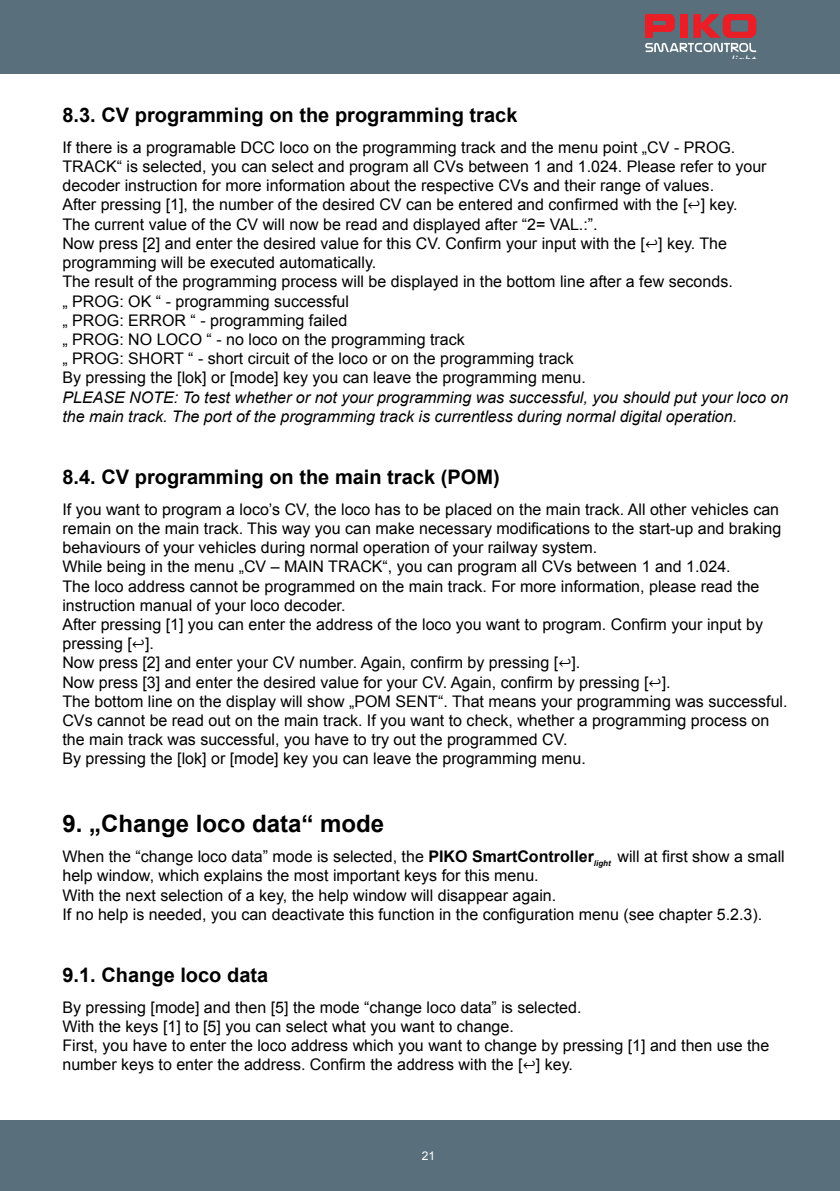
<style>
.page{position:relative;width:840px;height:1191px;background:#fff}
.page>*{position:absolute;margin:0;border:0;box-sizing:border-box;transform-origin:0 0}
.t1{font:700 24px "Arial";color:#000}
.t2{font:700 20px "Arial";color:#000}
.t3{font:16px/19.2px "Arial";color:#000}
.t4{font:italic 16px/19.2px "Arial";color:#000}
.t5{font:12px "Arial";color:#fff}
.t6{font:italic 11.4px "Frutiger LT Std";color:#fff}
.s1{font-family:"Cambria Math"}
.s2{font-weight:700}
</style>
<div class="page">
<div style="left:0;top:1120px;width:839px;height:71px;background:#596f7b"></div>
<div style="left:0;top:0;width:839px;height:74px;background:#596f7b"></div>
<svg style="left:645px;top:14px;width:110px;height:38px"></svg>
<p class="t6" style="left:730px;top:53px;width:26px">light</p>
<p class="t2" style="left:62px;top:102px;width:456px">8.3. CV programming on the programming track</p>
<p class="t3" style="left:62px;top:138px;width:705px">If there is a programable DCC loco on the programming track and the menu point „CV - PROG.<br>TRACK“ is selected, you can select and program all CVs between 1 and 1.024. Please refer to your decoder instruction for more information about the respective CVs and their range of values.<br>After pressing [1], the number of the desired CV can be entered and confirmed with the [<span class="s1">↩</span>] key.<br>The current value of the CV will now be read and displayed after “2= VAL.:”.<br>Now press [2] and enter the desired value for this CV. Confirm your input with the [<span class="s1">↩</span>] key. The programming will be executed automatically.<br>The result of the programming process will be displayed in the bottom line after a few seconds.<br>„ PROG: OK “ - programming successful<br>„ PROG: ERROR “ - programming failed<br>„ PROG: NO LOCO “ - no loco on the programming track<br>„ PROG: SHORT “ - short circuit of the loco or on the programming track<br>By pressing the [lok] or [mode] key you can leave the programming menu.</p>
<p class="t4" style="left:62px;top:387px;width:727px">PLEASE NOTE: To test whether or not your programming was successful, you should put your loco on the main track. The port of the programming track is currentless during normal digital operation.</p>
<p class="t2" style="left:62px;top:464px;width:438px">8.4. CV programming on the main track (POM)</p>
<p class="t3" style="left:62px;top:500px;width:726px">If you want to program a loco’s CV, the loco has to be placed on the main track. All other vehicles can remain on the main track. This way you can make necessary modifications to the start-up and braking behaviours of your vehicles during normal operation of your railway system.<br>While being in the menu „CV – MAIN TRACK“, you can program all CVs between 1 and 1.024.<br>The loco address cannot be programmed on the main track. For more information, please read the instruction manual of your loco decoder.<br>After pressing [1] you can enter the address of the loco you want to program. Confirm your input by pressing [<span class="s1">↩</span>].<br>Now press [2] and enter your CV number. Again, confirm by pressing [<span class="s1">↩</span>].<br>Now press [3] and enter the desired value for your CV. Again, confirm by pressing [<span class="s1">↩</span>].<br>The bottom line on the display will show „POM SENT“. That means your programming was successful.<br>CVs cannot be read out on the main track. If you want to check, whether a programming process on the main track was successful, you have to try out the programmed CV.<br>By pressing the [lok] or [mode] key you can leave the programming menu.</p>
<h1 class="t1" style="left:62px;top:807px;width:323px">9. „Change loco data“ mode</h1>
<p class="t3" style="left:62px;top:847px;width:723px">When the “change loco data” mode is selected, the <span class="s2">PIKO SmartController</span><sub>light</sub> will at first show a small help window, which explains the most important keys for this menu.<br>With the next selection of a key, the help window will disappear again.<br>If no help is needed, you can deactivate this function in the configuration menu (see chapter 5.2.3).</p>
<p class="t2" style="left:62px;top:962px;width:207px">9.1. Change loco data</p>
<p class="t3" style="left:62px;top:997px;width:708px">By pressing [mode] and then [5] the mode “change loco data” is selected.<br>With the keys [1] to [5] you can select what you want to change.<br>First, you have to enter the loco address which you want to change by pressing [1] and then use the number keys to enter the address. Confirm the address with the [<span class="s1">↩</span>] key.</p>
<p class="t5" style="left:421px;top:1147px;width:15px">21</p>
</div>
